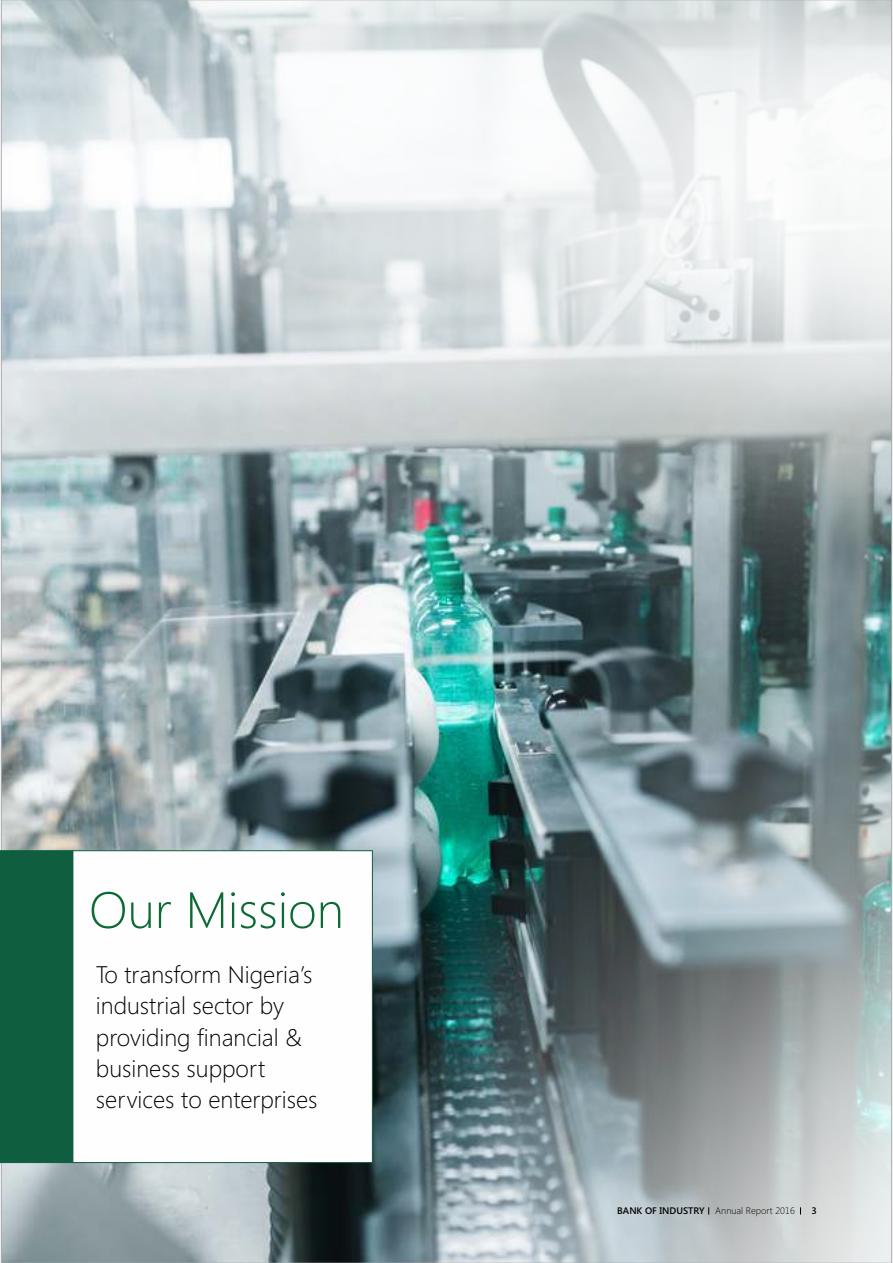
<style>
.page{position:relative;width:893px;height:1263px;background:#fff}
.page>*{position:absolute;margin:0;border:0;box-sizing:border-box;transform-origin:0 0}
.t1{font:300 50.85px "Segoe UI";color:#0c6b35}
.t2{font:300 24px/31.3px "Segoe UI";color:#000}
.t3{font:300 9.45px "Segoe UI";color:#000}
.t4{font:600 9.45px "Segoe UI";color:#000}
.s1{font-weight:600}
</style>
<div class="page">
<img style="left:3px;top:730px;width:191px;height:531px">
<img style="left:194px;top:730px;width:696px;height:123px">
<img style="left:194px;top:853px;width:696px;height:408px">
<img style="left:3px;top:2px;width:887px;height:728px">
<svg style="left:73px;top:850px;width:300px;height:313px"></svg>
<div style="left:0;top:850px;width:73px;height:313px;background:#0e5e3f"></div>
<h1 class="t1" style="left:89px;top:891px;width:256px">Our Mission</h1>
<p class="t2" style="left:96px;top:961px;width:223px">To transform Nigeria’s industrial sector by providing financial &amp; business support services to enterprises</p>
<p class="t3" style="left:617px;top:1207px;width:179px"><span class="s1">BANK OF INDUSTRY</span> Annual Report 2016</p>
<p class="t4" style="left:811px;top:1207px;width:7px">3</p>
</div>
